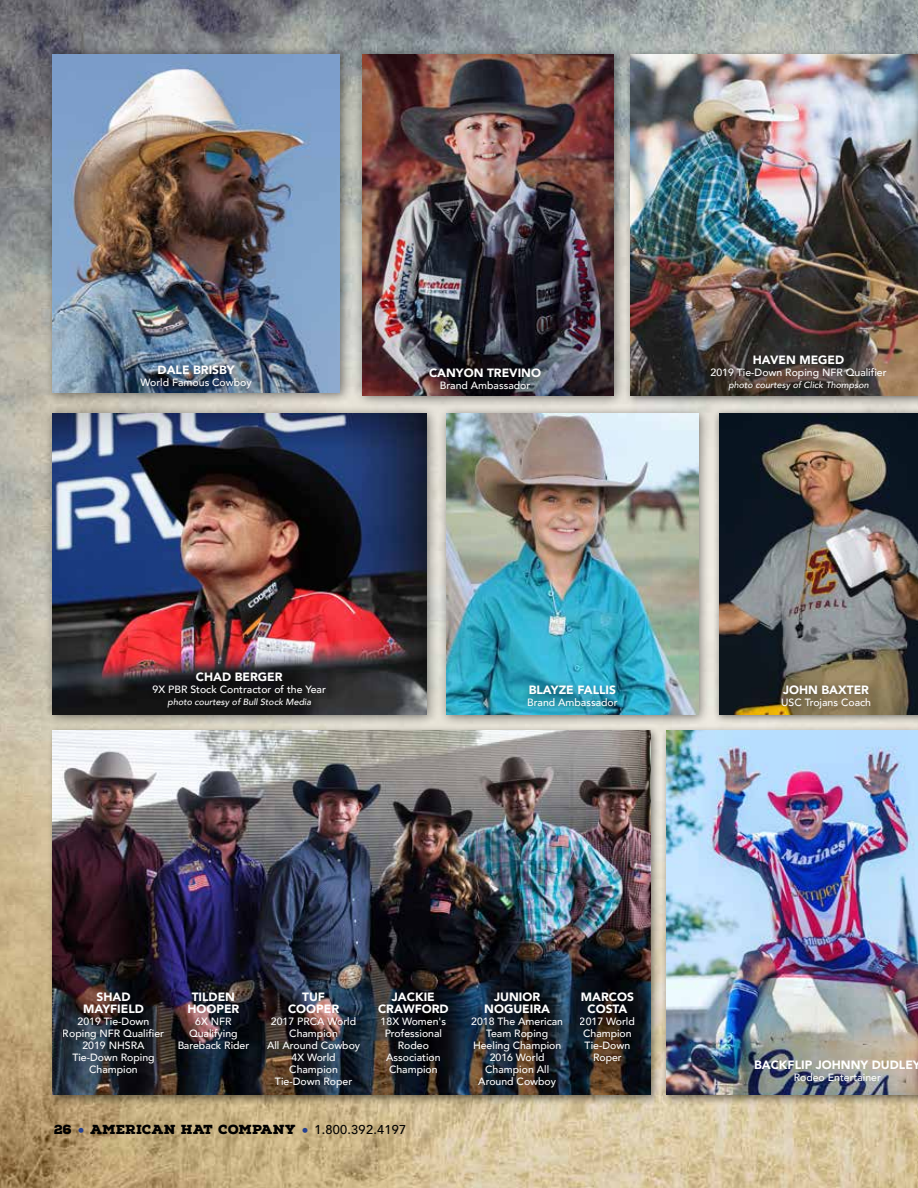
<style>
.page{position:relative;width:918px;height:1188px;background:#fff}
.page>*{position:absolute;margin:0;border:0;box-sizing:border-box;transform-origin:0 0}
.t1{font:900 12.75px "Nexa Rust Slab";letter-spacing:.01em;color:#000}
.t2{font:900 12px/12px "Avenir";color:#fff;text-align:center}
.t3{font:500 10.5px/12px "Avenir";color:#fff;text-align:center}
.t4{font:italic 500 9px "Avenir";color:#fff}
.s1{font-family:"Kievit Slab Offc Pro";font-weight:800;color:#25408f}
.s2{font-family:"Avenir";font-weight:500}
</style>
<div class="page">
<img style="left:0;top:0;width:918px;height:1188px">
<div style="left:43px;top:405px;width:396px;height:322px;background:#000;opacity:.5"></div>
<img style="left:52px;top:414px;width:374px;height:301px">
<div style="left:44px;top:46px;width:308px;height:358px;background:#000;opacity:.5"></div>
<img style="left:52px;top:54px;width:288px;height:338px">
<div style="left:438px;top:405px;width:272px;height:321px;background:#000;opacity:.5"></div>
<img style="left:447px;top:414px;width:251px;height:301px">
<div style="left:353px;top:45px;width:273px;height:363px;background:#000;opacity:.5"></div>
<img style="left:362px;top:54px;width:252px;height:341px">
<div style="left:713px;top:407px;width:205px;height:316px;background:#000;opacity:.5"></div>
<img style="left:719px;top:414px;width:199px;height:301px">
<div style="left:660px;top:725px;width:258px;height:381px;background:#000;opacity:.48"></div>
<img style="left:666px;top:731px;width:252px;height:364px">
<div style="left:625px;top:48px;width:293px;height:358px;background:#000;opacity:.48"></div>
<img style="left:630px;top:54px;width:288px;height:341px">
<div style="left:47px;top:725px;width:614px;height:381px;background:#000;opacity:.48"></div>
<img style="left:52px;top:731px;width:598px;height:364px">
<div style="left:705px;top:349px;width:190px;height:50px;background:#000;opacity:.5"></div>
<div style="left:423px;top:362px;width:127px;height:36px;background:#000;opacity:.5"></div>
<div style="left:135px;top:358px;width:125px;height:39px;background:#000;opacity:.5"></div>
<div style="left:147px;top:666px;width:187px;height:50px;background:#000;opacity:.5"></div>
<div style="left:522px;top:678px;width:104px;height:37px;background:#000;opacity:.5"></div>
<div style="left:775px;top:678px;width:104px;height:39px;background:#000;opacity:.5"></div>
<p class="t2" style="left:158px;top:363px;width:79px">DALE BRISBY</p>
<p class="t3" style="left:141px;top:376px;width:113px">World Famous Cowboy</p>
<p class="t2" style="left:429px;top:367px;width:113px">CANYON TREVINO</p>
<p class="t3" style="left:440px;top:379px;width:92px">Brand Ambassador</p>
<p class="t2" style="left:753px;top:354px;width:93px">HAVEN MEGED</p>
<p class="t3" style="left:711px;top:366px;width:178px">2019 Tie-Down Roping NFR Qualifier</p>
<p class="t4" style="left:728px;top:380px;width:142px">photo courtesy of Click Thompson</p>
<p class="t2" style="left:196px;top:670px;width:88px">CHAD BERGER</p>
<p class="t3" style="left:153px;top:683px;width:175px">9X PBR Stock Contractor of the Year</p>
<p class="t4" style="left:168px;top:696px;width:145px">photo courtesy of Bull Stock Media</p>
<p class="t2" style="left:529px;top:683px;width:89px">BLAYZE FALLIS</p>
<p class="t3" style="left:527px;top:696px;width:92px">Brand Ambassador</p>
<p class="t2" style="left:783px;top:683px;width:87px">JOHN BAXTER</p>
<p class="t3" style="left:781px;top:696px;width:91px">USC Trojans Coach</p>
<p class="t2" style="left:83px;top:990px;width:62px">SHAD<br>MAYFIELD</p>
<p class="t3" style="left:63px;top:1014px;width:103px">2019 Tie-Down<br>Roping NFR Qualifier<br>2019 NHSRA<br>Tie-Down Roping<br>Champion</p>
<p class="t2" style="left:187px;top:990px;width:53px">TILDEN<br>HOOPER</p>
<p class="t3" style="left:177px;top:1014px;width:73px">6X NFR<br>Qualifying<br>Bareback Rider</p>
<p class="t2" style="left:288px;top:990px;width:53px">TUF<br>COOPER</p>
<p class="t3" style="left:267px;top:1014px;width:95px">2017 PRCA World<br>Champion<br>All Around Cowboy<br>4X World<br>Champion<br>Tie-Down Roper</p>
<p class="t2" style="left:378px;top:990px;width:72px">JACKIE<br>CRAWFORD</p>
<p class="t3" style="left:381px;top:1014px;width:67px">18X Women's<br>Professional<br>Rodeo<br>Association<br>Champion</p>
<p class="t1" style="left:54px;top:1121px;width:354px">26 <span class="s1">•</span> AMERICAN HAT COMPANY <span class="s1">•</span> <span class="s2">1.800.392.4197</span></p>
<p class="t2" style="left:484px;top:990px;width:67px">JUNIOR<br>NOGUEIRA</p>
<p class="t3" style="left:471px;top:1014px;width:93px">2018 The American<br>Team Roping<br>Heeling Champion<br>2016 World<br>Champion All<br>Around Cowboy</p>
<p class="t2" style="left:581px;top:990px;width:55px">MARCOS<br>COSTA</p>
<p class="t3" style="left:580px;top:1014px;width:56px">2017 World<br>Champion<br>Tie-Down<br>Roper</p>
<p class="t2" style="left:754px;top:1059px;width:168px">BACKFLIP JOHNNY DUDLEY</p>
<p class="t3" style="left:794px;top:1071px;width:89px">Rodeo Entertainer</p>
</div>
